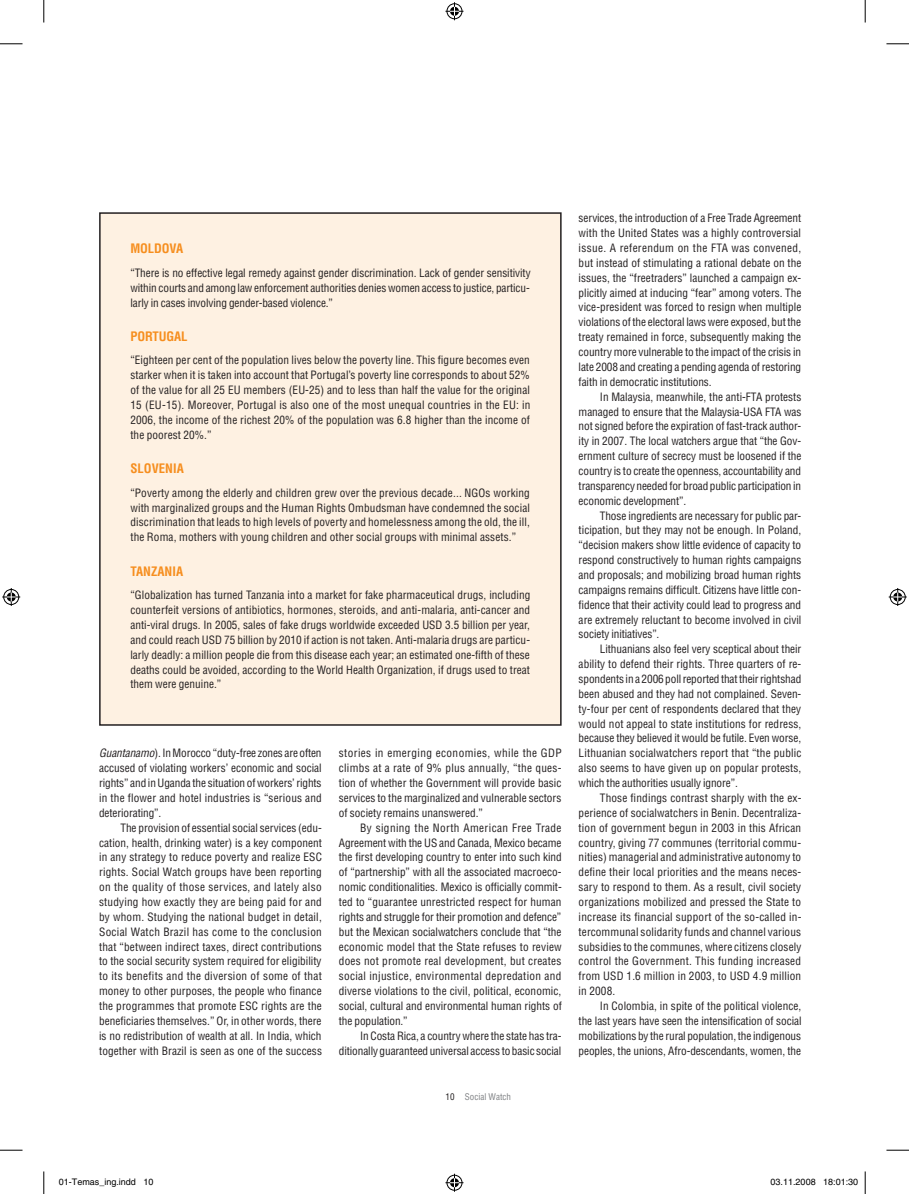
<style>
.page{position:relative;width:909px;height:1194px;background:#fff}
.page>*{position:absolute;margin:0;border:0;box-sizing:border-box;transform-origin:0 0}
.t1{font:700 condensed 12.75px "Helvetica";color:#f68e1e}
.t2{font:condensed 11.25px/14.9px "Helvetica";color:#231f20;text-align:justify}
.t3{font:9px "Helvetica";color:#000}
.t4{font:condensed 9px "Helvetica";color:#808285}
.s1{font-style:italic}
.s2{color:#231f20}
</style>
<div class="page">
<div style="left:100px;top:213px;width:460px;height:511px;background:#fef1e2"></div>
<div style="left:99px;top:212px;width:462px;height:513px;border:2px solid #231f20"></div>
<svg style="left:0;top:44px;width:22px;height:1px"></svg>
<svg style="left:886px;top:44px;width:22px;height:1px"></svg>
<svg style="left:0;top:1149px;width:22px;height:1px"></svg>
<svg style="left:886px;top:1149px;width:22px;height:1px"></svg>
<svg style="left:44px;top:0;width:1px;height:22px"></svg>
<svg style="left:44px;top:1171px;width:1px;height:22px"></svg>
<svg style="left:864px;top:0;width:1px;height:22px"></svg>
<svg style="left:864px;top:1171px;width:1px;height:22px"></svg>
<svg style="left:445px;top:2px;width:18px;height:18px"></svg>
<svg style="left:445px;top:1173px;width:18px;height:18px"></svg>
<svg style="left:2px;top:588px;width:18px;height:18px"></svg>
<svg style="left:888px;top:588px;width:18px;height:18px"></svg>
<p class="t1" style="left:130px;top:241px;width:9px">MOL</p>
<p class="t1" style="left:154px;top:241px;width:30px">DOVA</p>
<p class="t2" style="left:130px;top:265px;width:401px">“There is no effective legal remedy against gender discrimination. Lack of gender sensitivity within courts and among law enforcement authorities denies women access to justice, particu&shy;larly in cases involving gender-based violence.”</p>
<p class="t1" style="left:130px;top:328px;width:52px">PORTU GAL</p>
<p class="t2" style="left:130px;top:352px;width:401px">“Eighteen per cent of the population lives below the poverty line. This figure becomes even starker when it is taken into account that Portugal’s poverty line corresponds to about 52% of the value for all 25 EU members (EU-25) and to less than half the value for the original 15 (EU-15). Moreover, Portugal is also one of the most unequal countries in the EU: in 2006, the income of the richest 20% of the population was 6.8 higher than the income of the poorest 20%.”</p>
<p class="t1" style="left:130px;top:461px;width:49px">SLOVENIA</p>
<p class="t2" style="left:130px;top:485px;width:401px">“Poverty among the elderly and children grew over the previous decade... NGOs working with marginalized groups and the Human Rights Ombudsman have condemned the social discrimination that leads to high levels of poverty and homelessness among the old, the ill, the Roma, mothers with young children and other social groups with minimal assets.”</p>
<p class="t1" style="left:130px;top:563px;width:48px">TANZANIA</p>
<p class="t2" style="left:130px;top:587px;width:401px">“Globalization has turned Tanzania into a market for fake pharmaceutical drugs, including counterfeit versions of antibiotics, hormones, steroids, and anti-malaria, anti-cancer and anti-viral drugs. In 2005, sales of fake drugs worldwide exceeded USD 3.5 billion per year, and could reach USD 75 billion by 2010 if action is not taken. Anti-malaria drugs are particu&shy;larly deadly: a million people die from this disease each year; an estimated one-fifth of these deaths could be avoided, according to the World Health Organization, if drugs used to treat them were genuine.”</p>
<p class="t2" style="left:99px;top:745px;width:224px"><span class="s1">Guantanamo</span>). In Morocco “duty-free zones are often accused of violating workers’ economic and social rights” and in Uganda the situation of workers’ rights in the flower and hotel industries is “serious and deteriorating”.</p>
<p class="t2" style="left:99px;top:819px;width:224px;text-indent:21px">The provision of essential social services (edu&shy;cation, health, drinking water) is a key component in any strategy to reduce poverty and realize ESC rights. Social Watch groups have been reporting on the quality of those services, and lately also studying how exactly they are being paid for and by whom. Studying the national budget in detail, Social Watch Brazil has come to the conclusion that “between indirect taxes, direct contributions to the social security system required for eligibility to its benefits and the diversion of some of that money to other purposes, the people who finance the programmes that promote ESC rights are the beneficiaries themselves.” Or, in other words, there is no redistribution of wealth at all. In India, which together with Brazil is seen as one of the success</p>
<p class="t2" style="left:339px;top:745px;width:224px">stories in emerging economies, while the GDP climbs at a rate of 9% plus annually, “the ques&shy;tion of whether the Government will provide basic services to the marginalized and vulnerable sectors of society remains unanswered.”</p>
<p class="t2" style="left:339px;top:819px;width:224px;text-indent:21px">By signing the North American Free Trade Agreement with the US and Canada, Mexico became the first developing country to enter into such kind of “partnership” with all the associated macroeco&shy;nomic conditionalities. Mexico is officially commit&shy;ted to “guarantee unrestricted respect for human rights and struggle for their promotion and defence” but the Mexican socialwatchers conclude that “the economic model that the State refuses to review does not promote real development, but creates social injustice, environmental depredation and diverse violations to the civil, political, economic, social, cultural and environmental human rights of the population.”</p>
<p class="t2" style="left:339px;top:1027px;width:224px;text-align:right">In Costa Rica, a country where the state has tra&shy;ditionally guaranteed universal access to basic social</p>
<p class="t4" style="left:445px;top:1091px;width:67px"><span class="s2">10</span> Social Watch</p>
<p class="t2" style="left:578px;top:210px;width:224px">services, the introduction of a Free Trade Agreement with the United States was a highly controversial issue. A referendum on the FTA was convened, but instead of stimulating a rational debate on the issues, the “freetraders” launched a campaign ex&shy;plicitly aimed at inducing “fear” among voters. The vice-president was forced to resign when multiple violations of the electoral laws were exposed, but the treaty remained in force, subsequently making the country more vulnerable to the impact of the crisis in late 2008 and creating a pending agenda of restoring faith in democratic institutions.</p>
<p class="t2" style="left:578px;top:389px;width:224px;text-indent:21px">In Malaysia, meanwhile, the anti-FTA protests managed to ensure that the Malaysia-USA FTA was not signed before the expiration of fast-track author&shy;ity in 2007. The local watchers argue that “the Gov&shy;ernment culture of secrecy must be loosened if the country is to create the openness, accountability and transparency needed for broad public participation in economic development”.</p>
<p class="t2" style="left:578px;top:507px;width:224px;text-indent:21px">Those ingredients are necessary for public par&shy;ticipation, but they may not be enough. In Poland, “decision makers show little evidence of capacity to respond constructively to human rights campaigns and proposals; and mobilizing broad human rights campaigns remains difficult. Citizens have little con&shy;fidence that their activity could lead to progress and are extremely reluctant to become involved in civil society initiatives”.</p>
<p class="t2" style="left:578px;top:641px;width:224px;text-indent:21px">Lithuanians also feel very sceptical about their ability to defend their rights. Three quarters of re&shy;spondents in a 2006 poll reported that their rightshad been abused and they had not complained. Seven&shy;ty-four per cent of respondents declared that they would not appeal to state institutions for redress, because they believed it would be futile. Even worse, Lithuanian socialwatchers report that “the public also seems to have given up on popular protests, which the authorities usually ignore”.</p>
<p class="t2" style="left:578px;top:790px;width:224px;text-indent:21px">Those findings contrast sharply with the ex&shy;perience of socialwatchers in Benin. Decentraliza&shy;tion of government begun in 2003 in this African country, giving 77 communes (territorial commu&shy;nities) managerial and administrative autonomy to define their local priorities and the means neces&shy;sary to respond to them. As a result, civil society organizations mobilized and pressed the State to increase its financial support of the so-called in&shy;tercommunal solidarity funds and channel various subsidies to the communes, where citizens closely control the Government. This funding increased from USD 1.6 million in 2003, to USD 4.9 million in 2008.</p>
<p class="t2" style="left:578px;top:997px;width:224px;text-indent:21px">In Colombia, in spite of the political violence, the last years have seen the intensification of social mobilizations by the rural population, the indigenous peoples, the unions, Afro-descendants, women, the</p>
<p class="t3" style="left:59px;top:1176px;width:96px">01-Temas_ing.indd 10</p>
<p class="t3" style="left:770px;top:1176px;width:89px">03.11.2008 18:01:30</p>
</div>
